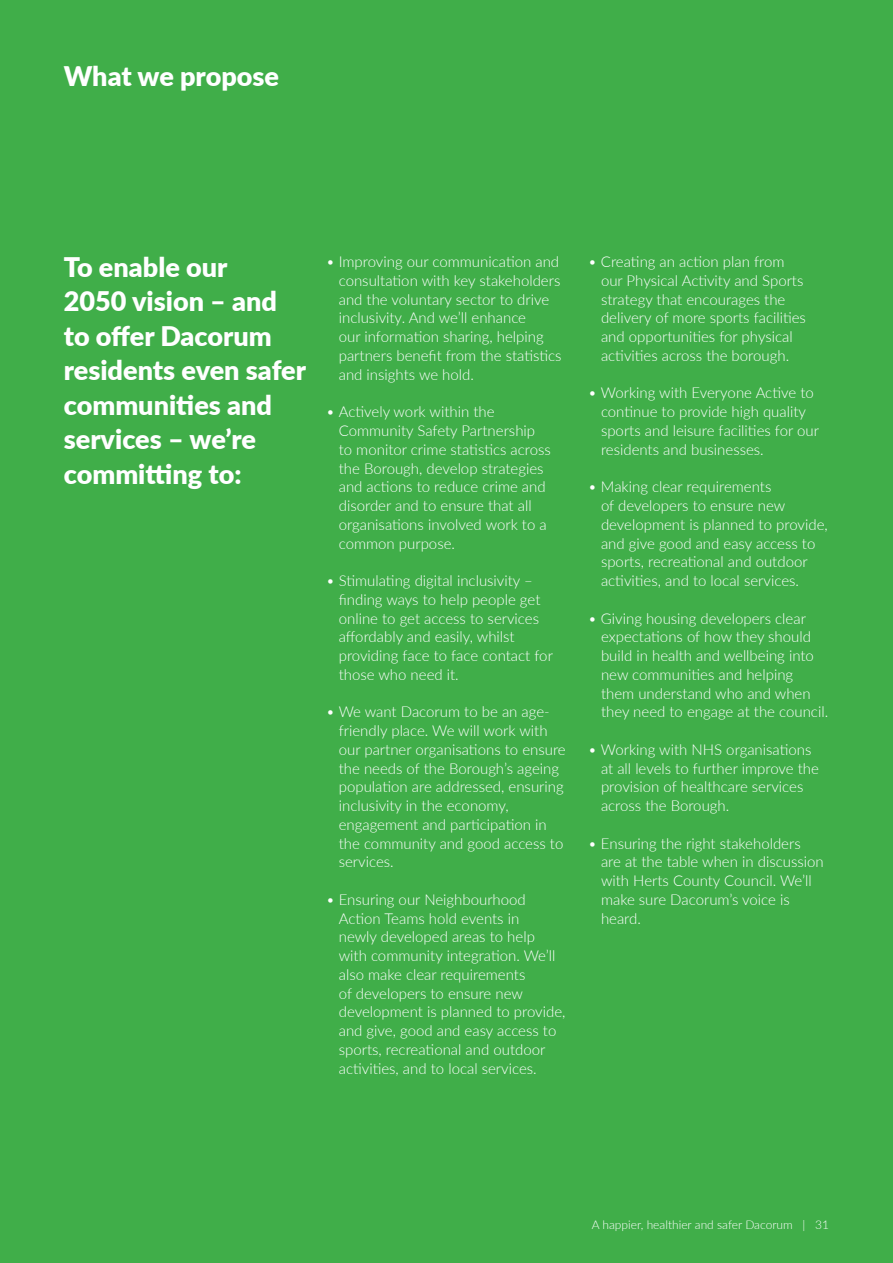
<style>
.page{position:relative;width:893px;height:1263px;background:#40ae49}
.page>*{position:absolute;margin:0;border:0;box-sizing:border-box;transform-origin:0 0}
.t1{font:900 27px/34.5px "Lato";color:#fff}
.t2{font:300 15px/18.8px "Lato";color:#fff}
.t3{font:300 12px "Lato";color:#fff}
</style>
<div class="page">
<p class="t1" style="left:64px;top:57px;width:217px">What we propose</p>
<p class="t1" style="left:64px;top:249px;width:244px">To enable our<br>2050 vision – and to offer Dacorum residents even safer communities and services – we’re committing to:</p>
<p class="t2" style="left:339px;top:252px;width:224px;text-indent:-13px">• Improving our communication and consultation with key stakeholders and the voluntary sector to drive inclusivity. And we’ll enhance<br>our information sharing, helping partners benefit from the statistics and insights we hold.</p>
<p class="t2" style="left:339px;top:402px;width:214px;text-indent:-13px">• Actively work within the<br>Community Safety Partnership to monitor crime statistics across the Borough, develop strategies and actions to reduce crime and disorder and to ensure that all organisations involved work to a common purpose.</p>
<p class="t2" style="left:339px;top:571px;width:216px;text-indent:-13px">• Stimulating digital inclusivity – finding ways to help people get online to get access to services affordably and easily, whilst providing face to face contact for those who need it.</p>
<p class="t2" style="left:339px;top:702px;width:228px;text-indent:-13px">• We want Dacorum to be an age&shy;friendly place. We will work with our partner organisations to ensure the needs of the Borough’s ageing population are addressed, ensuring inclusivity in the economy, engagement and participation in the community and good access to services.</p>
<p class="t2" style="left:339px;top:889px;width:228px;text-indent:-13px">• Ensuring our Neighbourhood<br>Action Teams hold events in<br>newly developed areas to help with community integration. We’ll also make clear requirements<br>of developers to ensure new development is planned to provide, and give, good and easy access to sports, recreational and outdoor activities, and to local services.</p>
<p class="t2" style="left:601px;top:252px;width:206px;text-indent:-13px">• Creating an action plan from our Physical Activity and Sports strategy that encourages the delivery of more sports facilities and opportunities for physical activities across the borough.</p>
<p class="t2" style="left:601px;top:383px;width:220px;text-indent:-13px">• Working with Everyone Active to continue to provide high quality sports and leisure facilities for our residents and businesses.</p>
<p class="t2" style="left:601px;top:477px;width:228px;text-indent:-13px">• Making clear requirements<br>of developers to ensure new development is planned to provide, and give good and easy access to sports, recreational and outdoor activities, and to local services.</p>
<p class="t2" style="left:601px;top:608px;width:229px;text-indent:-13px">• Giving housing developers clear expectations of how they should build in health and wellbeing into new communities and helping them understand who and when they need to engage at the council.</p>
<p class="t2" style="left:601px;top:739px;width:219px;text-indent:-13px">• Working with NHS organisations at all levels to further improve the provision of healthcare services across the Borough.</p>
<p class="t2" style="left:601px;top:833px;width:224px;text-indent:-13px">• Ensuring the right stakeholders are at the table when in discussion with Herts County Council. We’ll make sure Dacorum’s voice is heard.</p>
<p class="t3" style="left:592px;top:1216px;width:239px">A happier, healthier and safer Dacorum | 31</p>
</div>
